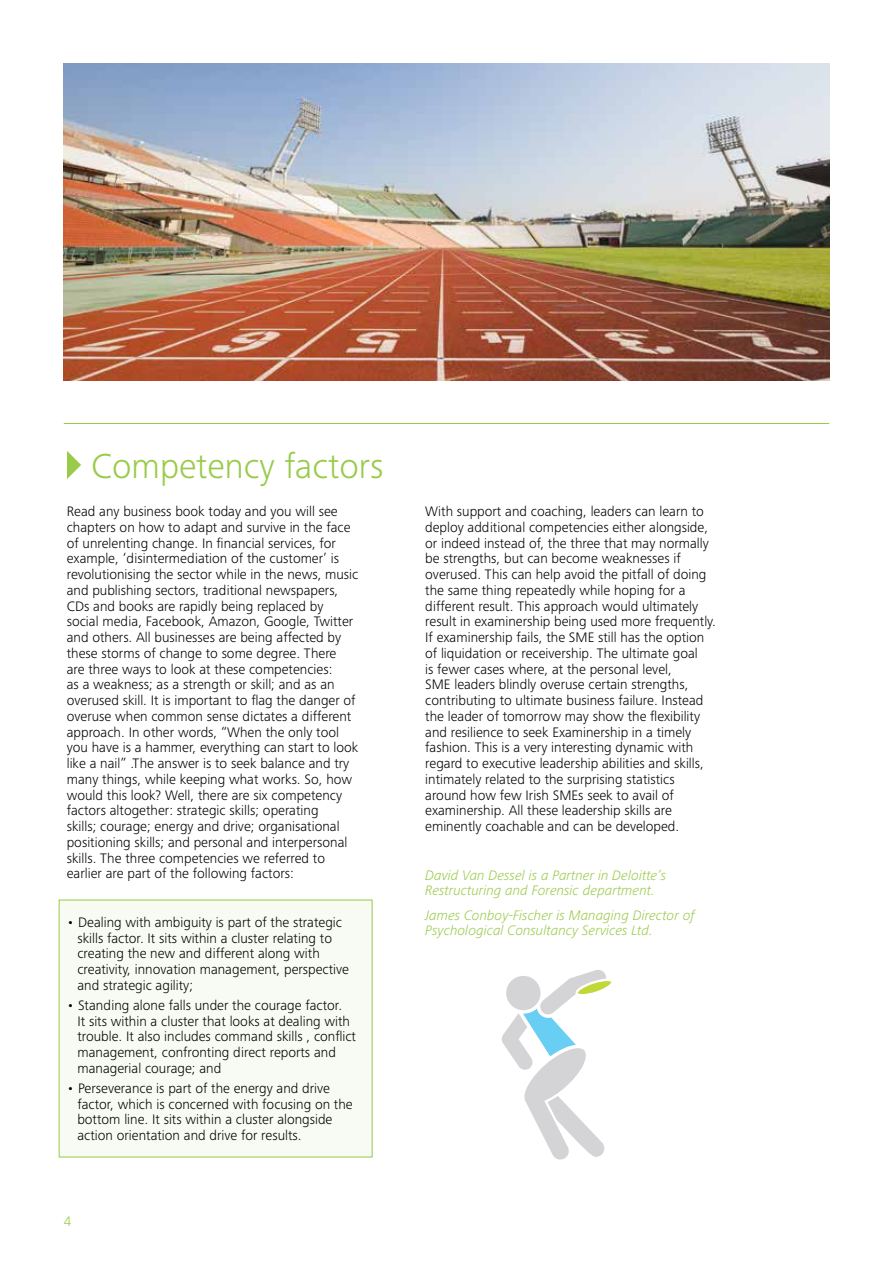
<style>
.page{position:relative;width:893px;height:1263px;background:#fff}
.page>*{position:absolute;margin:0;border:0;box-sizing:border-box;transform-origin:0 0}
.t1{font:300 36px "Frutiger Next Pro";color:#99ca49}
.t2{font:300 14.25px/15.8px "Frutiger Next Pro";color:#000}
.t3{font:italic 300 14.25px/15.8px "Frutiger Next Pro";color:#99ca49}
.t4{font:300 14.25px "Frutiger Next Pro";color:#99ca49}
</style>
<div class="page">
<div style="left:59px;top:900px;width:313px;height:257px;background:#f7fbf3"></div>
<hr style="left:64px;top:423px;width:765px;height:1px;background:#99ca49">
<svg style="left:67px;top:451px;width:14px;height:28px"></svg>
<img style="left:64px;top:64px;width:765px;height:317px">
<svg style="left:502px;top:970px;width:110px;height:189px"></svg>
<h1 class="t1" style="left:91px;top:445px;width:294px">Competency factors</h1>
<p class="t2" style="left:67px;top:503px;width:293px">Read any business book today and you will see chapters on how to adapt and survive in the face of unrelenting change. In financial services, for example, ‘disintermediation of the customer’ is revolutionising the sector while in the news, music and publishing sectors, traditional newspapers, CDs and books are rapidly being replaced by social media, Facebook, Amazon, Google, Twitter and others. All businesses are being affected by these storms of change to some degree. There<br>are three ways to look at these competencies:<br>as a weakness; as a strength or skill; and as an overused skill. It is important to flag the danger of overuse when common sense dictates a different approach. In other words, “When the only tool you have is a hammer, everything can start to look like a nail” .The answer is to seek balance and try many things, while keeping what works. So, how would this look? Well, there are six competency factors altogether: strategic skills; operating<br>skills; courage; energy and drive; organisational positioning skills; and personal and interpersonal skills. The three competencies we referred to earlier are part of the following factors:</p>
<p class="t2" style="left:77px;top:914px;width:273px;text-indent:-11px">• Dealing with ambiguity is part of the strategic skills factor. It sits within a cluster relating to creating the new and different along with creativity, innovation management, perspective and strategic agility;</p>
<p class="t2" style="left:77px;top:997px;width:280px;text-indent:-11px">• Standing alone falls under the courage factor.<br>It sits within a cluster that looks at dealing with trouble. It also includes command skills , conflict management, confronting direct reports and managerial courage; and</p>
<p class="t2" style="left:77px;top:1080px;width:277px;text-indent:-11px">• Perseverance is part of the energy and drive factor, which is concerned with focusing on the bottom line. It sits within a cluster alongside action orientation and drive for results.</p>
<p class="t4" style="left:64px;top:1213px;width:9px">4</p>
<p class="t2" style="left:425px;top:503px;width:292px">With support and coaching, leaders can learn to deploy additional competencies either alongside, or indeed instead of, the three that may normally be strengths, but can become weaknesses if overused. This can help avoid the pitfall of doing the same thing repeatedly while hoping for a different result. This approach would ultimately result in examinership being used more frequently.<br>If examinership fails, the SME still has the option of liquidation or receivership. The ultimate goal<br>is fewer cases where, at the personal level,<br>SME leaders blindly overuse certain strengths, contributing to ultimate business failure. Instead the leader of tomorrow may show the flexibility and resilience to seek Examinership in a timely fashion. This is a very interesting dynamic with regard to executive leadership abilities and skills, intimately related to the surprising statistics around how few Irish SMEs seek to avail of examinership. All these leadership skills are eminently coachable and can be developed.</p>
<p class="t3" style="left:425px;top:867px;width:242px">David Van Dessel is a Partner in Deloitte’s<br>Restructuring and Forensic department.</p>
<p class="t3" style="left:425px;top:907px;width:271px">James Conboy-Fischer is Managing Director of<br>Psychological Consultancy Services Ltd.</p>
</div>
